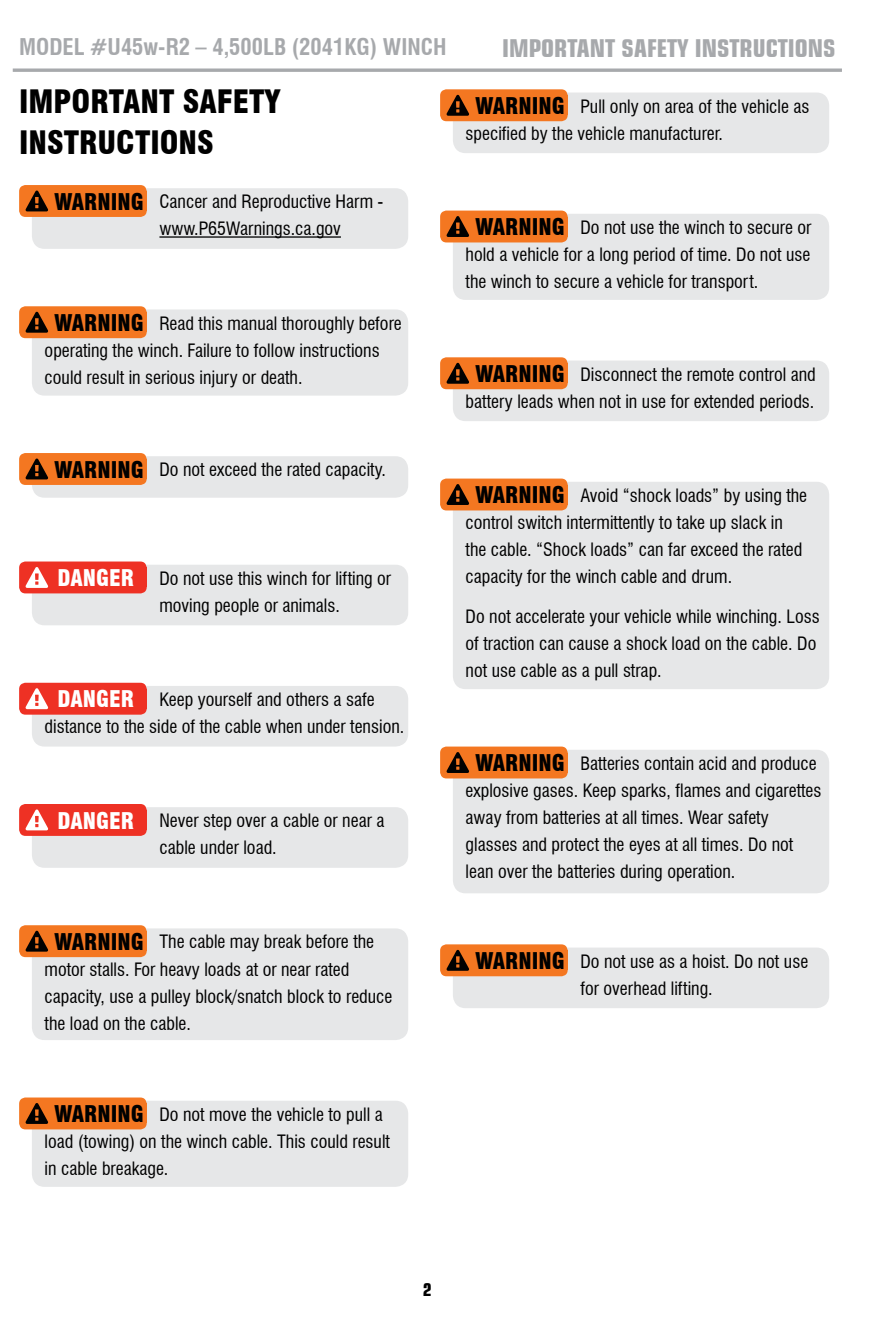
<style>
.page{position:relative;width:893px;height:1340px;background:#fff}
.page>*{position:absolute;margin:0;border:0;box-sizing:border-box;transform-origin:0 0}
.t1{font:900 condensed 31.5px/40.5px "Swiss 721 BT";color:#000}
.t2{font:700 condensed 24.75px "Square 721 BT";color:#a7a9ac}
.t3{font:700 condensed 22.5px "Swiss 721 BT";color:#a7a9ac}
.t4{font:900 condensed 22.5px "Swiss 721 BT";color:#fff}
.t5{font:900 condensed 22.5px "Swiss 721 BT";color:#000}
.t6{font:condensed 18px/27px "Swiss 721 BT";color:#000}
.t7{font:700 condensed 18px "Square 721 BT";color:#000}
.s1{font-weight:900;font-size:22.5px}
</style>
<div class="page">
<svg style="left:13px;top:68px;width:829px;height:4px;background:#b4b6b8"></svg>
<div style="left:32px;top:188px;width:376px;height:61px;background:#e6e7e8;border-radius:13px"></div>
<hr style="left:159px;top:236px;width:182px;height:2px;background:#000">
<div style="left:19px;top:185px;width:128px;height:32px;background:#f47721;border-radius:6px"></div>
<svg style="left:26px;top:190px;width:22px;height:21px"></svg>
<div style="left:32px;top:456px;width:376px;height:41px;background:#e6e7e8;border-radius:13px"></div>
<div style="left:19px;top:453px;width:128px;height:32px;background:#f47721;border-radius:6px"></div>
<svg style="left:26px;top:458px;width:22px;height:21px"></svg>
<div style="left:32px;top:309px;width:376px;height:86px;background:#e6e7e8;border-radius:13px"></div>
<div style="left:19px;top:306px;width:128px;height:32px;background:#f47721;border-radius:6px"></div>
<svg style="left:26px;top:312px;width:22px;height:21px"></svg>
<div style="left:32px;top:564px;width:376px;height:61px;background:#e6e7e8;border-radius:13px"></div>
<div style="left:19px;top:561px;width:128px;height:32px;background:#ee3124;border-radius:6px"></div>
<svg style="left:26px;top:567px;width:22px;height:21px"></svg>
<div style="left:32px;top:686px;width:376px;height:60px;background:#e6e7e8;border-radius:13px"></div>
<div style="left:19px;top:682px;width:128px;height:32px;background:#ee3124;border-radius:6px"></div>
<svg style="left:26px;top:688px;width:22px;height:21px"></svg>
<div style="left:32px;top:807px;width:376px;height:60px;background:#e6e7e8;border-radius:13px"></div>
<div style="left:19px;top:804px;width:128px;height:32px;background:#ee3124;border-radius:6px"></div>
<svg style="left:26px;top:809px;width:22px;height:21px"></svg>
<div style="left:32px;top:928px;width:376px;height:112px;background:#e6e7e8;border-radius:13px"></div>
<div style="left:19px;top:925px;width:128px;height:32px;background:#f47721;border-radius:6px"></div>
<svg style="left:26px;top:930px;width:22px;height:21px"></svg>
<div style="left:32px;top:1100px;width:376px;height:86px;background:#e6e7e8;border-radius:13px"></div>
<div style="left:19px;top:1097px;width:128px;height:32px;background:#f47721;border-radius:6px"></div>
<svg style="left:26px;top:1103px;width:22px;height:20px"></svg>
<div style="left:453px;top:92px;width:376px;height:61px;background:#e6e7e8;border-radius:13px"></div>
<div style="left:440px;top:89px;width:128px;height:32px;background:#f47721;border-radius:6px"></div>
<svg style="left:446px;top:95px;width:23px;height:21px"></svg>
<div style="left:453px;top:214px;width:376px;height:86px;background:#e6e7e8;border-radius:13px"></div>
<div style="left:440px;top:210px;width:128px;height:32px;background:#f47721;border-radius:6px"></div>
<svg style="left:446px;top:216px;width:23px;height:21px"></svg>
<div style="left:453px;top:360px;width:376px;height:61px;background:#e6e7e8;border-radius:13px"></div>
<div style="left:440px;top:357px;width:128px;height:32px;background:#f47721;border-radius:6px"></div>
<svg style="left:446px;top:363px;width:23px;height:21px"></svg>
<div style="left:453px;top:482px;width:376px;height:207px;background:#e6e7e8;border-radius:13px"></div>
<div style="left:440px;top:478px;width:128px;height:32px;background:#f47721;border-radius:6px"></div>
<svg style="left:446px;top:484px;width:23px;height:21px"></svg>
<div style="left:453px;top:749px;width:376px;height:144px;background:#e6e7e8;border-radius:13px"></div>
<div style="left:440px;top:746px;width:128px;height:32px;background:#f47721;border-radius:6px"></div>
<svg style="left:446px;top:752px;width:23px;height:21px"></svg>
<div style="left:453px;top:947px;width:376px;height:61px;background:#e6e7e8;border-radius:13px"></div>
<div style="left:440px;top:944px;width:128px;height:32px;background:#f47721;border-radius:6px"></div>
<svg style="left:446px;top:949px;width:23px;height:21px"></svg>
<p class="t3" style="left:19px;top:34px;width:429px">MODEL #U45w-R2 – 4,500LB (2041KG) WINCH</p>
<h2 class="t2" style="left:502px;top:33px;width:22px">IMPORTANT</h2>
<h2 class="t2" style="left:621px;top:33px;width:94px">SAFETY INSTRUCTIONS</h2>
<h1 class="t1" style="left:19px;top:82px;width:263px">IMPORTANT SAFETY<br>INSTRUCTIONS</h1>
<p class="t6" style="left:159px;top:188px;width:226px">Cancer and Reproductive Harm - www.P65Warnings.ca.gov</p>
<p class="t6" style="left:466px;top:92px;width:345px;text-indent:9px"><span class="s1">WARNING</span> Pull only on area of the vehicle as specified by the vehicle manufacturer.</p>
<p class="t5" style="left:54px;top:188px;width:91px">WARNING</p>
<p class="t6" style="left:466px;top:214px;width:347px;text-align:justify;text-indent:9px"><span class="s1">WARNING</span> Do not use the winch to secure or hold a vehicle for a long period of time. Do not use the winch to secure a vehicle for transport.</p>
<p class="t6" style="left:45px;top:309px;width:359px;text-indent:9px"><span class="s1">WARNING</span> Read this manual thoroughly before operating the winch. Failure to follow instructions could result in serious injury or death.</p>
<p class="t6" style="left:54px;top:456px;width:333px"><span class="s1">WARN ING</span> Do not exceed the rated capacity.</p>
<p class="t4" style="left:57px;top:564px;width:65px">DANGER</p>
<p class="t6" style="left:159px;top:564px;width:233px">Do not use this winch for lifting or moving people or animals.</p>
<p class="t4" style="left:57px;top:685px;width:65px">DANGER</p>
<p class="t6" style="left:45px;top:686px;width:361px;text-indent:115px">Keep yourself and others a safe distance to the side of the cable when under tension.</p>
<p class="t4" style="left:57px;top:806px;width:65px">DANGER</p>
<p class="t6" style="left:159px;top:807px;width:226px">Never step over a cable or near a cable under load.</p>
<p class="t6" style="left:45px;top:928px;width:349px;text-indent:9px"><span class="s1">WARN ING</span> The cable may break before the motor stalls. For heavy loads at or near rated capacity, use a pulley block/snatch block to reduce the load on the cable.</p>
<p class="t6" style="left:45px;top:1100px;width:347px;text-indent:9px"><span class="s1">WARNING</span> Do not move the vehicle to pull a load (towing) on the winch cable. This could result in cable breakage.</p>
<p class="t6" style="left:466px;top:360px;width:352px;text-align:center"><span class="s1">WARNING</span> Disconnect the remote control and battery leads when not in use for extended periods.</p>
<p class="t6" style="left:466px;top:482px;width:343px;text-indent:9px"><span class="s1">WARNING</span> Avoid “shock loads” by using the control switch intermittently to take up slack in the cable. “Shock loads” can far exceed the rated capacity for the winch cable and drum.</p>
<p class="t6" style="left:466px;top:602px;width:356px">Do not accelerate your vehicle while winching. Loss of traction can cause a shock load on the cable. Do not use cable as a pull strap.</p>
<p class="t6" style="left:466px;top:749px;width:357px;text-indent:9px"><span class="s1">WARNING</span> Batteries contain acid and produce explosive gases. Keep sparks, flames and cigarettes away from batteries at all times. Wear safety glasses and protect the eyes at all times. Do not lean over the batteries during operation.</p>
<p class="t6" style="left:475px;top:947px;width:335px;text-align:center"><span class="s1">WARNING</span> Do not use as a hoist. Do not use for overhead lifting.</p>
<p class="t7" style="left:423px;top:1278px;width:10px">2</p>
</div>
